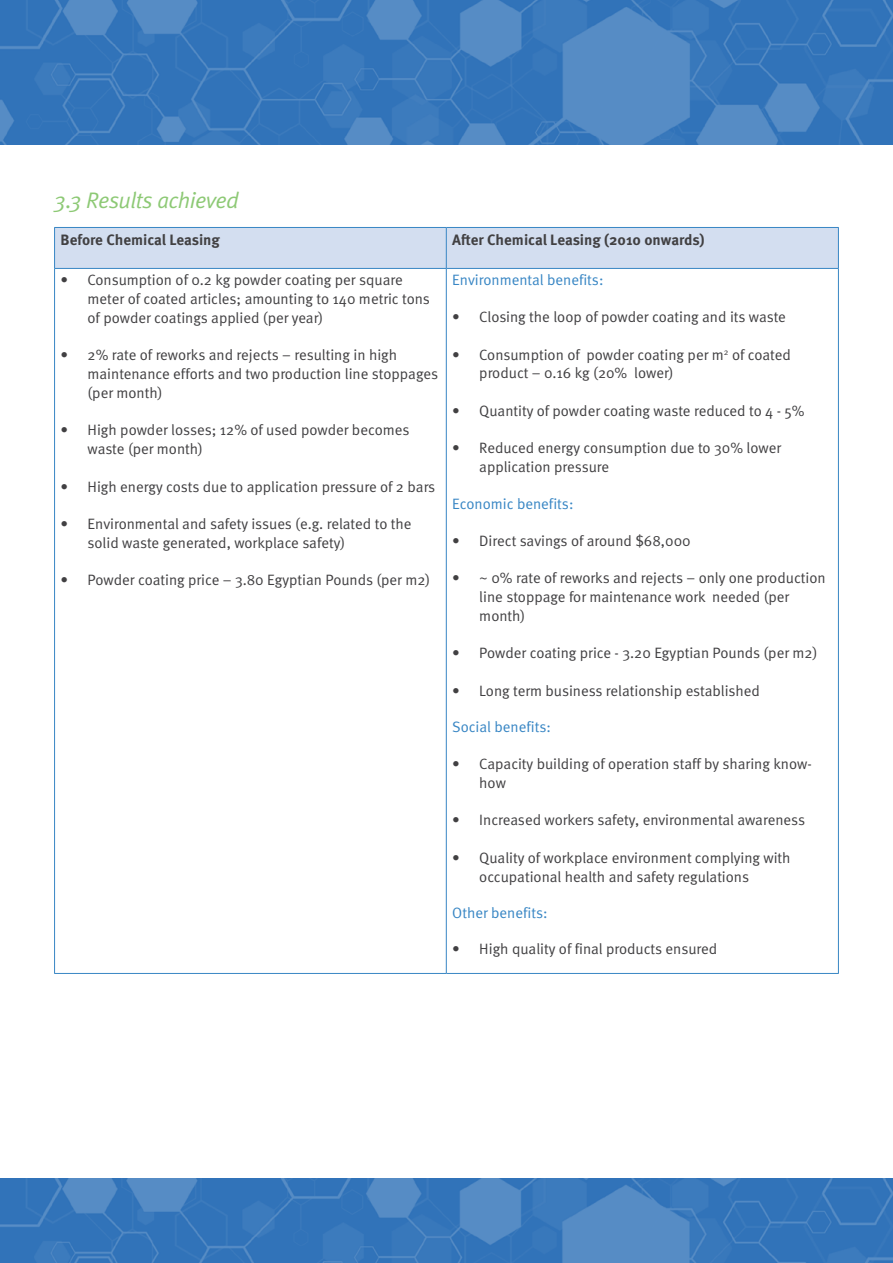
<style>
.page{position:relative;width:893px;height:1263px;background:#fff}
.page>*{position:absolute;margin:0;border:0;box-sizing:border-box;transform-origin:0 0}
.t1{font:italic 22.5px "Meta Normal";letter-spacing:-.025em;color:#8dc975}
.t2{font:15px/18.8px "Meta Normal";color:#414042}
.t3{font:15px "Meta Normal";color:#3886c4}
.t4{font:700 15px "Meta OT";color:#414042}
</style>
<div class="page">
<img style="left:0;top:1179px;width:893px;height:84px">
<img style="left:0;top:0;width:893px;height:145px">
<div style="left:55px;top:228px;width:783px;height:40px;background:#d3def0"></div>
<hr style="left:54px;top:227px;width:392px;height:1px;background:#3886c4">
<hr style="left:54px;top:228px;width:1px;height:40px;background:#3886c4">
<hr style="left:446px;top:227px;width:393px;height:1px;background:#3886c4">
<hr style="left:446px;top:228px;width:1px;height:40px;background:#3886c4">
<hr style="left:838px;top:228px;width:1px;height:40px;background:#3886c4">
<hr style="left:54px;top:268px;width:392px;height:1px;background:#3886c4">
<hr style="left:54px;top:269px;width:1px;height:704px;background:#3886c4">
<hr style="left:446px;top:268px;width:393px;height:1px;background:#3886c4">
<hr style="left:446px;top:269px;width:1px;height:704px;background:#3886c4">
<hr style="left:838px;top:269px;width:1px;height:704px;background:#3886c4">
<hr style="left:54px;top:973px;width:392px;height:1px;background:#3886c4">
<hr style="left:446px;top:973px;width:393px;height:1px;background:#3886c4">
<h1 class="t1" style="left:54px;top:187px;width:186px">3.3 Results achieved</h1>
<p class="t4" style="left:61px;top:230px;width:161px">Before Chemical Leasing</p>
<p class="t4" style="left:452px;top:230px;width:254px">After Chemical Leasing (2010 onwards)</p>
<p class="t2" style="left:88px;top:271px;width:344px;text-indent:-27px">• Consumption of 0.2 kg powder coating per square meter of coated articles; amounting to 140 metric tons of powder coatings applied (per year)</p>
<p class="t2" style="left:88px;top:346px;width:352px;text-indent:-27px">• 2% rate of reworks and rejects – resulting in high maintenance efforts and two production line stoppages (per month)</p>
<p class="t2" style="left:88px;top:421px;width:323px;text-indent:-27px">• High powder losses; 12% of used powder becomes waste (per month)</p>
<p class="t2" style="left:61px;top:477px;width:376px">• High energy costs due to application pressure of 2 bars</p>
<p class="t2" style="left:88px;top:514px;width:325px;text-indent:-27px">• Environmental and safety issues (e.g. related to the solid waste generated, workplace safety)</p>
<p class="t2" style="left:61px;top:571px;width:371px">• Powder coating price – 3.80 Egyptian Pounds (per m2)</p>
<p class="t3" style="left:452px;top:271px;width:153px">Environmental benefits:</p>
<p class="t2" style="left:452px;top:307px;width:335px">• Closing the loop of powder coating and its waste</p>
<p class="t2" style="left:479px;top:345px;width:313px;text-indent:-27px">• Consumption of powder coating per m<sup>2</sup> of coated product – 0.16 kg (20% lower)</p>
<p class="t2" style="left:452px;top:401px;width:354px">• Quantity of powder coating waste reduced to 4 - 5%</p>
<p class="t2" style="left:479px;top:439px;width:303px;text-indent:-27px">• Reduced energy consumption due to 30% lower application pressure</p>
<p class="t3" style="left:452px;top:495px;width:123px">Economic benefits:</p>
<p class="t2" style="left:452px;top:531px;width:240px">• Direct savings of around $68,000</p>
<p class="t2" style="left:479px;top:568px;width:348px;text-indent:-27px">• ~ 0% rate of reworks and rejects – only one production line stoppage for maintenance work needed (per month)</p>
<p class="t2" style="left:452px;top:643px;width:367px">• Powder coating price - 3.20 Egyptian Pounds (per m2)</p>
<p class="t2" style="left:452px;top:681px;width:309px">• Long term business relationship established</p>
<p class="t3" style="left:452px;top:718px;width:100px">Social benefits:</p>
<p class="t2" style="left:479px;top:754px;width:334px;text-indent:-27px">• Capacity building of operation staff by sharing know&shy;how</p>
<p class="t2" style="left:452px;top:811px;width:354px">• Increased workers safety, environmental awareness</p>
<p class="t2" style="left:479px;top:848px;width:313px;text-indent:-27px">• Quality of workplace environment complying with occupational health and safety regulations</p>
<p class="t3" style="left:452px;top:904px;width:97px">Other benefits:</p>
<p class="t2" style="left:452px;top:940px;width:266px">• High quality of final products ensured</p>
</div>
